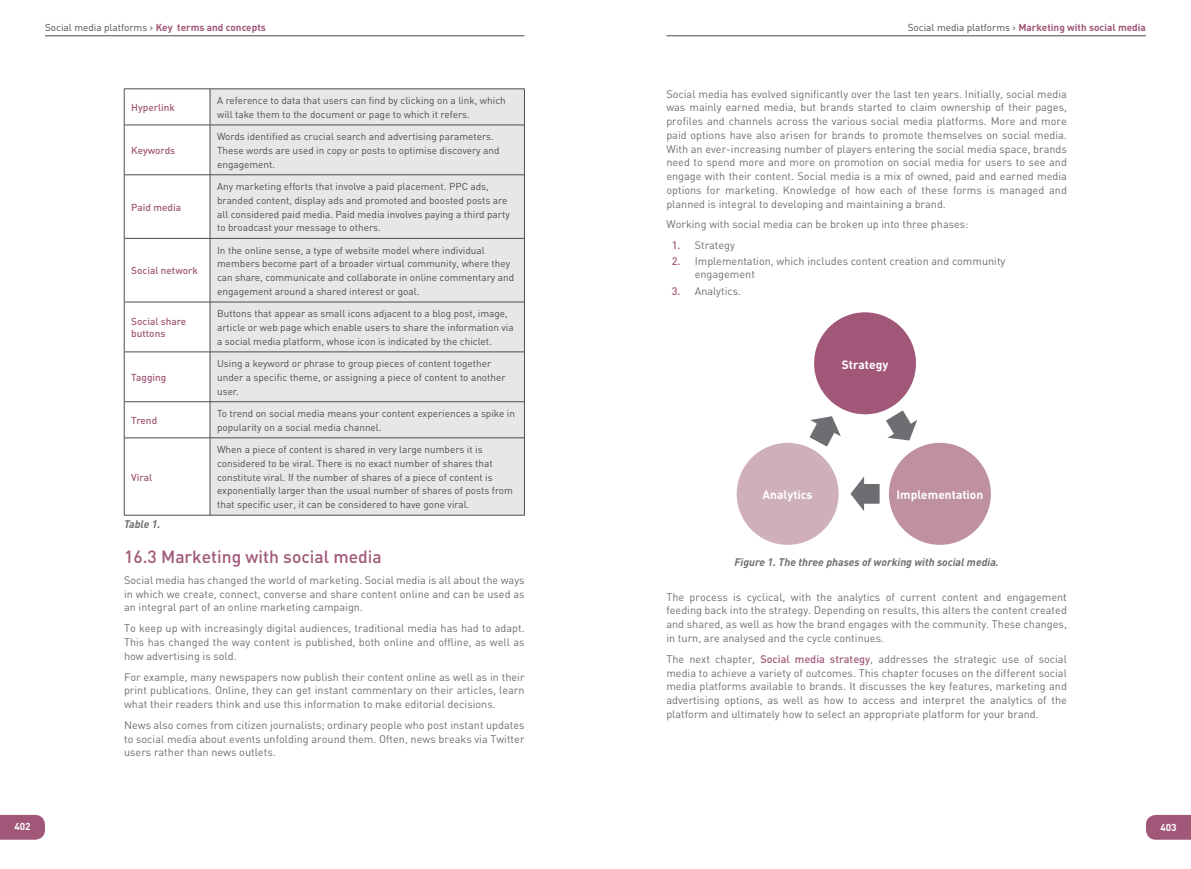
<style>
.page{position:relative;width:1191px;height:869px;background:#fff}
.page>*{position:absolute;margin:0;border:0;box-sizing:border-box;transform-origin:0 0}
.t1{font:500 17.5px "DIN";color:#a15878}
.t2{font:700 12px "DIN";color:#fff}
.t3{font:10.88px/13.8px "DIN";color:#6d6e71;text-align:justify}
.t4{font:italic 700 10.88px "DIN";color:#6d6e71}
.t5{font:10px/13.8px "DIN";color:#4d4d4f}
.t6{font:500 10px/12px "DIN";color:#a15878}
.t7{font:700 10px "DIN";color:#a15878}
.t8{font:700 10px "DIN";color:#fff}
.s1{font-weight:700;color:#a15878}
.s2{font-weight:400;color:#4d4d4f}
.s3{font-weight:500;color:#a15878}
</style>
<div class="page">
<svg style="left:1146px;top:814px;width:45px;height:25px"></svg>
<svg style="left:0;top:814px;width:45px;height:25px"></svg>
<hr style="left:666px;top:35px;width:480px;height:1px;background:#4d4d4f">
<hr style="left:45px;top:35px;width:479px;height:1px;background:#4d4d4f">
<svg style="left:886px;top:410px;width:31px;height:30px"></svg>
<svg style="left:850px;top:476px;width:29px;height:35px"></svg>
<svg style="left:809px;top:416px;width:32px;height:30px"></svg>
<div style="left:814px;top:312px;width:102px;height:102px;background:#a15878;border-radius:50%"></div>
<div style="left:889px;top:442px;width:102px;height:102px;background:#bf8fa2;border-radius:50%"></div>
<div style="left:736px;top:442px;width:102px;height:102px;background:#d0afbc;border-radius:50%"></div>
<div style="left:211px;top:90px;width:313px;height:424px;background:#e6e7e8"></div>
<hr style="left:124px;top:89px;width:86px;height:1px;background:#4d4d4f">
<hr style="left:210px;top:89px;width:314px;height:1px;background:#4d4d4f">
<hr style="left:210px;top:89px;width:1px;height:36px;background:#4d4d4f">
<hr style="left:124px;top:125px;width:86px;height:1px;background:#4d4d4f">
<hr style="left:210px;top:125px;width:314px;height:1px;background:#4d4d4f">
<hr style="left:210px;top:125px;width:1px;height:49px;background:#4d4d4f">
<hr style="left:124px;top:174px;width:86px;height:1px;background:#4d4d4f">
<hr style="left:210px;top:174px;width:314px;height:1px;background:#4d4d4f">
<hr style="left:210px;top:175px;width:1px;height:63px;background:#4d4d4f">
<hr style="left:124px;top:238px;width:86px;height:1px;background:#4d4d4f">
<hr style="left:210px;top:238px;width:314px;height:1px;background:#4d4d4f">
<hr style="left:210px;top:238px;width:1px;height:64px;background:#4d4d4f">
<hr style="left:124px;top:302px;width:86px;height:1px;background:#4d4d4f">
<hr style="left:210px;top:302px;width:314px;height:1px;background:#4d4d4f">
<hr style="left:210px;top:302px;width:1px;height:49px;background:#4d4d4f">
<hr style="left:124px;top:351px;width:86px;height:1px;background:#4d4d4f">
<hr style="left:210px;top:351px;width:314px;height:1px;background:#4d4d4f">
<hr style="left:210px;top:352px;width:1px;height:49px;background:#4d4d4f">
<hr style="left:124px;top:401px;width:86px;height:1px;background:#4d4d4f">
<hr style="left:210px;top:401px;width:314px;height:1px;background:#4d4d4f">
<hr style="left:210px;top:401px;width:1px;height:36px;background:#4d4d4f">
<hr style="left:124px;top:437px;width:86px;height:1px;background:#4d4d4f">
<hr style="left:210px;top:437px;width:314px;height:1px;background:#4d4d4f">
<hr style="left:210px;top:438px;width:1px;height:77px;background:#4d4d4f">
<hr style="left:124px;top:514px;width:86px;height:1px;background:#4d4d4f">
<hr style="left:210px;top:514px;width:314px;height:1px;background:#4d4d4f">
<hr style="left:124px;top:89px;width:1px;height:36px;background:#4d4d4f">
<hr style="left:524px;top:89px;width:1px;height:36px;background:#4d4d4f">
<hr style="left:124px;top:125px;width:1px;height:49px;background:#4d4d4f">
<hr style="left:524px;top:125px;width:1px;height:49px;background:#4d4d4f">
<hr style="left:124px;top:175px;width:1px;height:63px;background:#4d4d4f">
<hr style="left:524px;top:175px;width:1px;height:63px;background:#4d4d4f">
<hr style="left:124px;top:238px;width:1px;height:64px;background:#4d4d4f">
<hr style="left:524px;top:238px;width:1px;height:64px;background:#4d4d4f">
<hr style="left:124px;top:302px;width:1px;height:49px;background:#4d4d4f">
<hr style="left:524px;top:302px;width:1px;height:49px;background:#4d4d4f">
<hr style="left:124px;top:352px;width:1px;height:49px;background:#4d4d4f">
<hr style="left:524px;top:352px;width:1px;height:49px;background:#4d4d4f">
<hr style="left:124px;top:401px;width:1px;height:36px;background:#4d4d4f">
<hr style="left:524px;top:401px;width:1px;height:36px;background:#4d4d4f">
<hr style="left:124px;top:438px;width:1px;height:77px;background:#4d4d4f">
<hr style="left:524px;top:438px;width:1px;height:77px;background:#4d4d4f">
<p class="t5" style="left:45px;top:20px;width:222px">Social media platforms › <span class="s1">Key terms and concepts</span></p>
<p class="t6" style="left:131px;top:101px;width:45px">Hyperlink</p>
<p class="t5" style="left:217px;top:93px;width:290px">A reference to data that users can find by clicking on a link, which will take them to the document or page to which it refers.</p>
<p class="t6" style="left:131px;top:144px;width:45px">Keywords</p>
<p class="t5" style="left:217px;top:129px;width:284px">Words identified as crucial search and advertising parameters.<br>These words are used in copy or posts to optimise discovery and engagement.</p>
<p class="t6" style="left:131px;top:201px;width:51px">Paid media</p>
<p class="t6" style="left:131px;top:264px;width:68px">Social network</p>
<p class="t5" style="left:217px;top:179px;width:294px">Any marketing efforts that involve a paid placement. PPC ads, branded content, display ads and promoted and boosted posts are all considered paid media. Paid media involves paying a third party to broadcast your message to others.</p>
<p class="t5" style="left:217px;top:243px;width:298px">In the online sense, a type of website model where individual members become part of a broader virtual community, where they can share, communicate and collaborate in online commentary and engagement around a shared interest or goal.</p>
<p class="t6" style="left:131px;top:315px;width:56px">Social share buttons</p>
<p class="t5" style="left:217px;top:306px;width:298px">Buttons that appear as small icons adjacent to a blog post, image, article or web page which enable users to share the information via a social media platform, whose icon is indicated by the chiclet.</p>
<p class="t6" style="left:131px;top:371px;width:37px">Tagging</p>
<p class="t5" style="left:217px;top:356px;width:290px">Using a keyword or phrase to group pieces of content together under a specific theme, or assigning a piece of content to another user.</p>
<p class="t6" style="left:131px;top:414px;width:27px">Trend</p>
<p class="t5" style="left:217px;top:406px;width:299px">To trend on social media means your content experiences a spike in popularity on a social media channel.</p>
<p class="t6" style="left:131px;top:470px;width:22px">Viral</p>
<p class="t5" style="left:217px;top:442px;width:297px">When a piece of content is shared in very large numbers it is considered to be viral. There is no exact number of shares that constitute viral. If the number of shares of a piece of content is exponentially larger than the usual number of shares of posts from that specific user, it can be considered to have gone viral.</p>
<p class="t4" style="left:124px;top:516px;width:38px">Table 1.</p>
<h1 class="t1" style="left:124px;top:545px;width:259px">16.3 Marketing with social media</h1>
<p class="t3" style="left:124px;top:572px;width:402px">Social media has changed the world of marketing. Social media is all about the ways in which we create, connect, converse and share content online and can be used as an integral part of an online marketing campaign.</p>
<p class="t3" style="left:124px;top:620px;width:402px">To keep up with increasingly digital audiences, traditional media has had to adapt.<br>This has changed the way content is published, both online and offline, as well as how advertising is sold.</p>
<p class="t3" style="left:124px;top:669px;width:402px">For example, many newspapers now publish their content online as well as in their print publications. Online, they can get instant commentary on their articles, learn what their readers think and use this information to make editorial decisions.</p>
<p class="t3" style="left:124px;top:717px;width:402px">News also comes from citizen journalists; ordinary people who post instant updates to social media about events unfolding around them. Often, news breaks via Twitter users rather than news outlets.</p>
<p class="t7" style="left:907px;top:21px;width:240px"><span class="s2">Social media platforms ›</span> Marketing with social media</p>
<p class="t3" style="left:666px;top:86px;width:402px">Social media has evolved significantly over the last ten years. Initially, social media was mainly earned media, but brands started to claim ownership of their pages, profiles and channels across the various social media platforms. More and more paid options have also arisen for brands to promote themselves on social media.<br>With an ever-increasing number of players entering the social media space, brands need to spend more and more on promotion on social media for users to see and engage with their content. Social media is a mix of owned, paid and earned media options for marketing. Knowledge of how each of these forms is managed and planned is integral to developing and maintaining a brand.</p>
<p class="t3" style="left:666px;top:217px;width:304px">Working with social media can be broken up into three phases:</p>
<p class="t3" style="left:671px;top:237px;width:65px"><span class="s3">1.</span> Strategy</p>
<p class="t3" style="left:694px;top:254px;width:312px;line-height:13px;text-indent:-23px"><span class="s3">2.</span> Implementation, which includes content creation and community engagement</p>
<p class="t3" style="left:671px;top:284px;width:71px"><span class="s3">3.</span> Analytics.</p>
<p class="t2" style="left:841px;top:356px;width:48px">Strategy</p>
<p class="t2" style="left:762px;top:486px;width:51px">Analytics</p>
<p class="t2" style="left:896px;top:486px;width:88px">Implementation</p>
<p class="t4" style="left:734px;top:555px;width:266px">Figure 1. The three phases of working with social media.</p>
<p class="t3" style="left:666px;top:589px;width:402px">The process is cyclical, with the analytics of current content and engagement feeding back into the strategy. Depending on results, this alters the content created and shared, as well as how the brand engages with the community. These changes, in turn, are analysed and the cycle continues.</p>
<p class="t3" style="left:666px;top:651px;width:402px">The next chapter, <span class="s3">Social media strategy</span>, addresses the strategic use of social media to achieve a variety of outcomes. This chapter focuses on the different social media platforms available to brands. It discusses the key features, marketing and advertising options, as well as how to access and interpret the analytics of the platform and ultimately how to select an appropriate platform for your brand.</p>
<p class="t8" style="left:14px;top:819px;width:18px">402</p>
<p class="t8" style="left:1160px;top:820px;width:18px">403</p>
</div>
